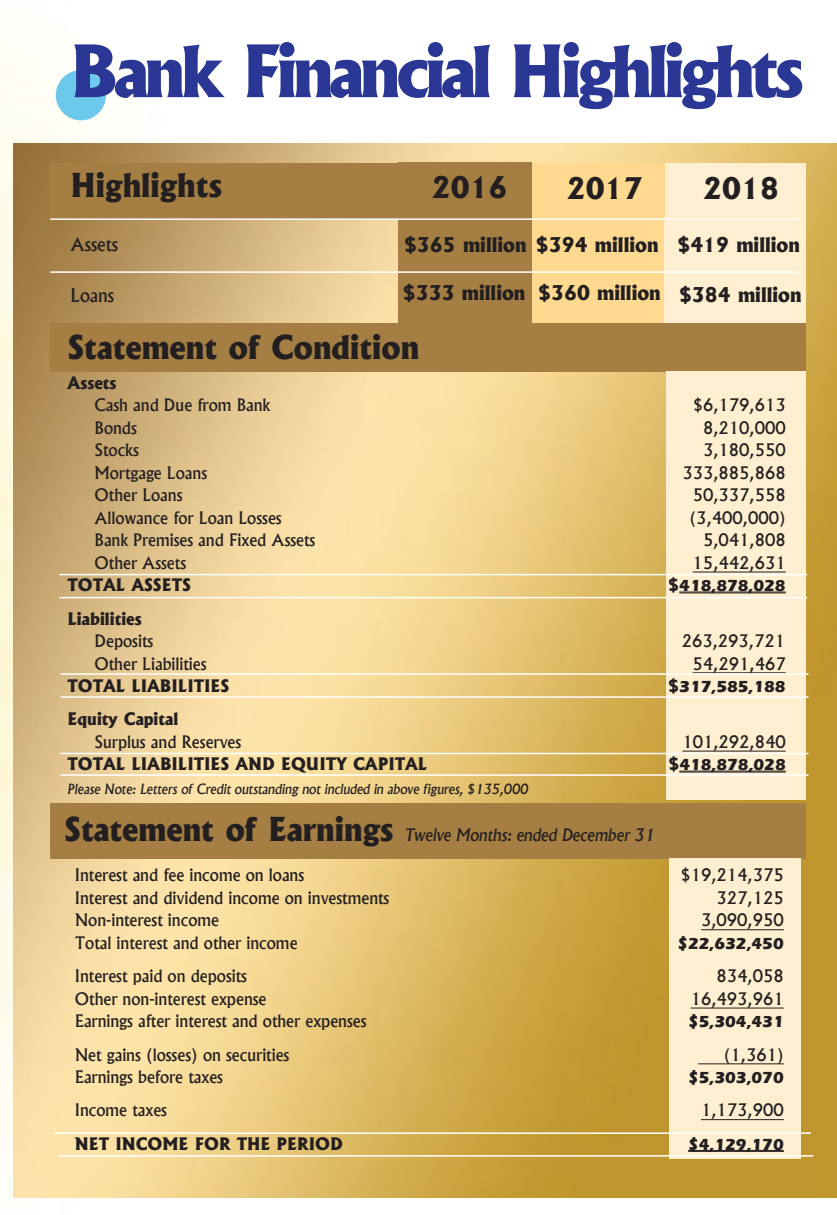
<style>
.page{position:relative;width:837px;height:1215px;background:#fff}
.page>*{position:absolute;margin:0;border:0;box-sizing:border-box;transform-origin:0 0}
.t1{font:800 69px "Albertus";letter-spacing:-.06em;color:#2a3794}
.t2{font:800 31.5px "Albertus";color:#231f20}
.t3{font:800 28.5px "Albertus";color:#231f20}
.t4{font:800 19.5px "Albertus";color:#231f20}
.t5{font:500 18px "Albertus";color:#231f20}
.t6{font:500 16.5px "Albertus";color:#231f20}
.t7{font:800 16.5px "Albertus";color:#231f20}
.t8{font:700 16.5px "Eras ITC";color:#231f20}
.t9{font:italic 500 16.5px "Albertus";color:#231f20}
.t10{font:italic 500 13.5px "Albertus";color:#231f20}
.s1{font-family:"Albertus";font-weight:800}
.s2{font-weight:800;font-style:normal;font-size:31.5px}
</style>
<div class="page">
<img style="left:0;top:70px;width:837px;height:1128px">
<img style="left:14px;top:144px;width:823px;height:1054px">
<div style="left:56px;top:70px;width:50px;height:50px;background:#6dc9eb;border-radius:50%"></div>
<div style="left:50px;top:163px;width:748px;height:55px;background:#a47e42"></div>
<div style="left:50px;top:323px;width:756px;height:48px;background:#a47e42"></div>
<div style="left:50px;top:803px;width:756px;height:55px;background:#a47e42"></div>
<div style="left:664px;top:163px;width:142px;height:57px;background:#feefd0"></div>
<div style="left:532px;top:163px;width:132px;height:159px;background:#fed98f"></div>
<div style="left:398px;top:163px;width:134px;height:161px;background:#a47e42"></div>
<div style="left:664px;top:218px;width:142px;height:104px;background:#feefd0"></div>
<div style="left:666px;top:371px;width:140px;height:429px;background:#feefd0"></div>
<div style="left:670px;top:858px;width:131px;height:301px;background:#feefd0"></div>
<hr style="left:59px;top:1155px;width:754px;height:2px;background:#fff">
<hr style="left:59px;top:574px;width:748px;height:1px;background:#fff">
<hr style="left:59px;top:597px;width:748px;height:1px;background:#fff">
<hr style="left:55px;top:1132px;width:756px;height:2px;background:#fff">
<hr style="left:50px;top:271px;width:748px;height:2px;background:#fff">
<hr style="left:693px;top:572px;width:93px;height:1px;background:#231f20">
<hr style="left:679px;top:592px;width:107px;height:1px;background:#231f20">
<hr style="left:679px;top:593px;width:107px;height:1px;background:#231f20">
<hr style="left:693px;top:672px;width:93px;height:1px;background:#231f20">
<hr style="left:682px;top:751px;width:104px;height:1px;background:#231f20">
<hr style="left:679px;top:771px;width:107px;height:1px;background:#231f20">
<hr style="left:679px;top:772px;width:107px;height:1px;background:#231f20">
<hr style="left:50px;top:218px;width:748px;height:2px;background:#fff">
<hr style="left:701px;top:929px;width:83px;height:1px;background:#231f20">
<hr style="left:691px;top:1008px;width:93px;height:1px;background:#231f20">
<hr style="left:698px;top:1063px;width:86px;height:1px;background:#231f20">
<hr style="left:701px;top:1119px;width:83px;height:1px;background:#231f20">
<hr style="left:688px;top:1150px;width:96px;height:1px;background:#231f20">
<hr style="left:688px;top:1151px;width:96px;height:1px;background:#231f20">
<hr style="left:61px;top:673px;width:748px;height:2px;background:#fff">
<hr style="left:61px;top:696px;width:748px;height:2px;background:#fff">
<hr style="left:61px;top:753px;width:748px;height:1px;background:#fff">
<hr style="left:61px;top:774px;width:748px;height:2px;background:#fff">
<h1 class="t1" style="left:70px;top:28px;width:736px">Bank Financial Highlights</h1>
<h2 class="t2" style="left:70px;top:166px;width:153px">Highlights</h2>
<h3 class="t3" style="left:432px;top:169px;width:77px">2016</h3>
<h3 class="t3" style="left:567px;top:171px;width:77px">2017</h3>
<h3 class="t3" style="left:703px;top:171px;width:77px">2018</h3>
<p class="t5" style="left:70px;top:233px;width:49px">Assets</p>
<p class="t4" style="left:536px;top:233px;width:266px">$394 million $419 million</p>
<p class="t4" style="left:538px;top:281px;width:265px">$360 million $384 million</p>
<p class="t4" style="left:404px;top:233px;width:124px">$365 million</p>
<p class="t4" style="left:403px;top:281px;width:124px">$333 million</p>
<p class="t5" style="left:70px;top:284px;width:45px">Loans</p>
<h2 class="t2" style="left:67px;top:327px;width:353px">Statement of Condition</h2>
<p class="t7" style="left:68px;top:372px;width:50px">Assets</p>
<p class="t6" style="left:95px;top:395px;width:177px">Cash and Due from Bank</p>
<p class="t6" style="left:693px;top:395px;width:95px">$6,179,613</p>
<p class="t6" style="left:95px;top:417px;width:44px">Bonds</p>
<p class="t6" style="left:703px;top:417px;width:84px">8,210,000</p>
<p class="t6" style="left:95px;top:440px;width:46px">Stocks</p>
<p class="t6" style="left:703px;top:440px;width:84px">3,180,550</p>
<p class="t6" style="left:95px;top:462px;width:114px">Mortgage Loans</p>
<p class="t6" style="left:682px;top:462px;width:105px">333,885,868</p>
<p class="t6" style="left:95px;top:485px;width:89px">Other Loans</p>
<p class="t6" style="left:693px;top:485px;width:95px">50,337,558</p>
<p class="t6" style="left:95px;top:507px;width:189px">Allowance for Loan Losses</p>
<p class="t6" style="left:690px;top:507px;width:98px">(3,400,000)</p>
<p class="t6" style="left:95px;top:530px;width:222px">Bank Premises and Fixed Assets</p>
<p class="t6" style="left:703px;top:530px;width:84px">5,041,808</p>
<p class="t6" style="left:95px;top:552px;width:93px">Other Assets</p>
<p class="t6" style="left:693px;top:552px;width:95px">15,442,631</p>
<p class="t7" style="left:68px;top:575px;width:125px">TOTAL ASSETS</p>
<p class="t8" style="left:668px;top:576px;width:119px"><span class="s1">$</span>418,878,028</p>
<p class="t7" style="left:68px;top:608px;width:76px">Liabilities</p>
<p class="t6" style="left:95px;top:631px;width:60px">Deposits</p>
<p class="t6" style="left:682px;top:631px;width:105px">263,293,721</p>
<p class="t6" style="left:95px;top:653px;width:114px">Other Liabilities</p>
<p class="t6" style="left:693px;top:653px;width:95px">54,291,467</p>
<p class="t7" style="left:68px;top:676px;width:163px">TOTAL LIABILITIES</p>
<p class="t8" style="left:668px;top:677px;width:119px"><span class="s1">$</span>317,585,188</p>
<p class="t7" style="left:68px;top:709px;width:112px">Equity Capital</p>
<p class="t6" style="left:95px;top:732px;width:148px">Surplus and Reserves</p>
<p class="t6" style="left:682px;top:732px;width:105px">101,292,840</p>
<p class="t7" style="left:68px;top:754px;width:361px">TOTAL LIABILITIES AND EQUITY CAPITAL</p>
<p class="t8" style="left:668px;top:755px;width:119px"><span class="s1">$</span>418,878,028</p>
<p class="t10" style="left:68px;top:781px;width:462px">Please Note: Letters of Credit outstanding not included in above figures, $135,000</p>
<p class="t9" style="left:64px;top:824px;width:592px"><span class="s2">Statement of Earnings</span> Twelve Months: ended December 31</p>
<p class="t6" style="left:75px;top:865px;width:231px">Interest and fee income on loans</p>
<p class="t6" style="left:680px;top:865px;width:105px">$19,214,375</p>
<p class="t6" style="left:75px;top:888px;width:316px">Interest and dividend income on investments</p>
<p class="t6" style="left:717px;top:888px;width:69px">327,125</p>
<p class="t6" style="left:75px;top:910px;width:146px">Non-interest income</p>
<p class="t6" style="left:701px;top:910px;width:84px">3,090,950</p>
<p class="t6" style="left:75px;top:933px;width:224px">Total interest and other income</p>
<p class="t8" style="left:677px;top:934px;width:108px">$22,632,450</p>
<p class="t6" style="left:75px;top:966px;width:174px">Interest paid on deposits</p>
<p class="t6" style="left:717px;top:966px;width:69px">834,058</p>
<p class="t6" style="left:75px;top:988px;width:193px">Other non-interest expense</p>
<p class="t6" style="left:691px;top:988px;width:95px">16,493,961</p>
<p class="t6" style="left:75px;top:1011px;width:293px">Earnings after interest and other expenses</p>
<p class="t8" style="left:688px;top:1012px;width:97px">$5,304,431</p>
<p class="t6" style="left:75px;top:1044px;width:216px">Net gains (losses) on securities</p>
<p class="t6" style="left:724px;top:1044px;width:61px">(1,361)</p>
<p class="t6" style="left:75px;top:1067px;width:150px">Earnings before taxes</p>
<p class="t8" style="left:688px;top:1068px;width:97px">$5,303,070</p>
<p class="t6" style="left:75px;top:1100px;width:94px">Income taxes</p>
<p class="t6" style="left:701px;top:1100px;width:84px">1,173,900</p>
<p class="t7" style="left:75px;top:1133px;width:270px">NET INCOME FOR THE PERIOD</p>
<p class="t8" style="left:688px;top:1135px;width:97px">$4,129,170</p>
</div>
